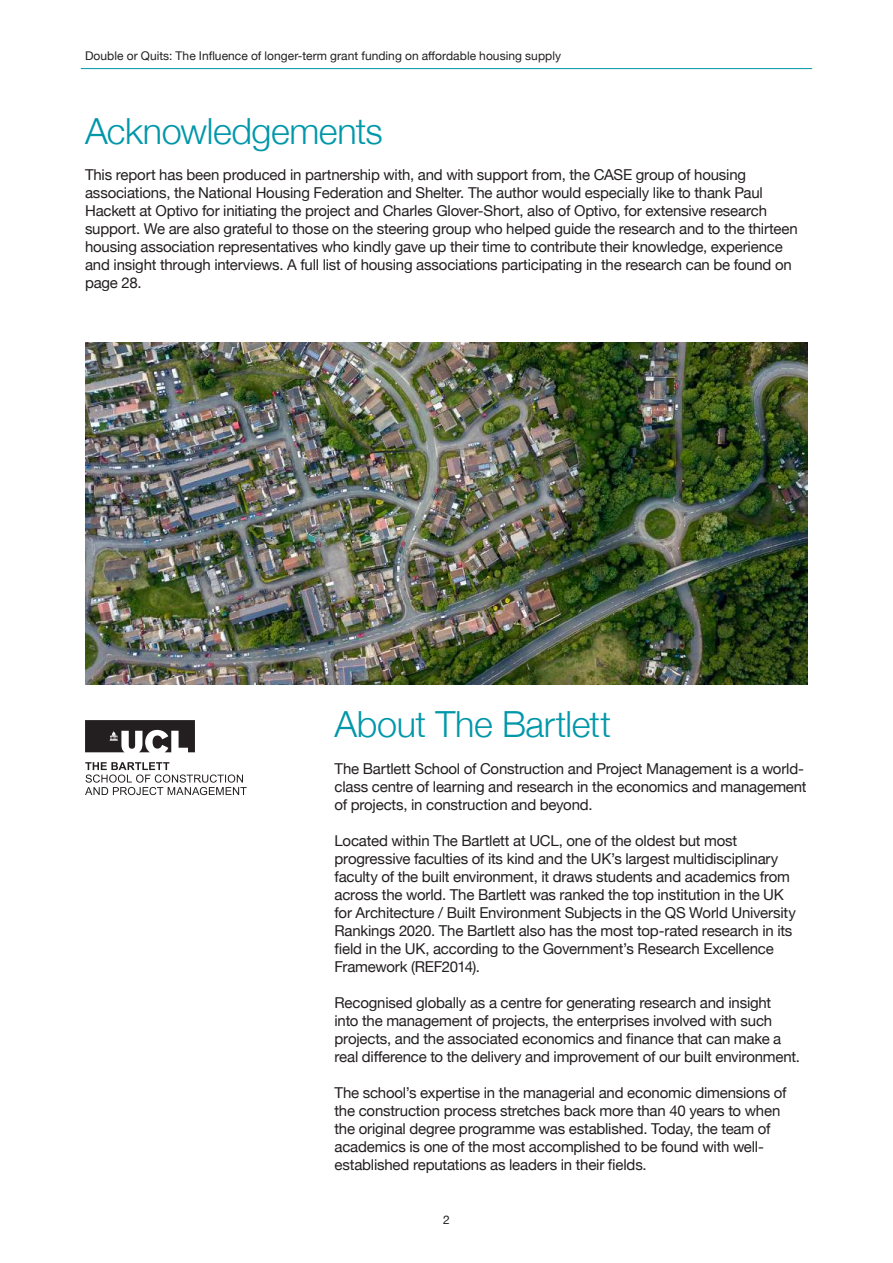
<style>
.page{position:relative;width:893px;height:1263px;background:#fff}
.page>*{position:absolute;margin:0;border:0;box-sizing:border-box;transform-origin:0 0}
.t1{font:300 36px "Helvetica Neue";letter-spacing:-.015em;color:#0097a9}
.t2{font:15px/18px "Helvetica Neue";letter-spacing:-.015em;color:#231f20}
.t3{font:12px "Helvetica Neue";letter-spacing:.005em;color:#231f20}
</style>
<div class="page">
<hr style="left:81px;top:68px;width:731px;height:1px;background:#0097a9">
<svg style="left:85px;top:720px;width:162px;height:75px"></svg>
<img style="left:85px;top:342px;width:723px;height:342px">
<p class="t3" style="left:85px;top:47px;width:477px">Double or Quits: The Influence of longer-term grant funding on affordable housing supply</p>
<h1 class="t1" style="left:85px;top:102px;width:299px">Acknowledgements</h1>
<p class="t2" style="left:85px;top:167px;width:714px">This report has been produced in partnership with, and with support from, the CASE group of housing associations, the National Housing Federation and Shelter. The author would especially like to thank Paul Hackett at Optivo for initiating the project and Charles Glover-Short, also of Optivo, for extensive research support. We are also grateful to those on the steering group who helped guide the research and to the thirteen housing association representatives who kindly gave up their time to contribute their knowledge, experience and insight through interviews. A full list of housing associations participating in the research can be found on page 28.</p>
<h1 class="t1" style="left:334px;top:695px;width:278px">About The Bartlett</h1>
<p class="t2" style="left:334px;top:761px;width:474px">The Bartlett School of Construction and Project Management is a world&shy;class centre of learning and research in the economics and management of projects, in construction and beyond.</p>
<p class="t2" style="left:334px;top:833px;width:463px">Located within The Bartlett at UCL, one of the oldest but most progressive faculties of its kind and the UK’s largest multidisciplinary faculty of the built environment, it draws students and academics from across the world. The Bartlett was ranked the top institution in the UK for Architecture / Built Environment Subjects in the QS World University Rankings 2020. The Bartlett also has the most top-rated research in its field in the UK, according to the Government’s Research Excellence Framework (REF2014).</p>
<p class="t2" style="left:334px;top:995px;width:467px">Recognised globally as a centre for generating research and insight<br>into the management of projects, the enterprises involved with such projects, and the associated economics and finance that can make a real difference to the delivery and improvement of our built environment.</p>
<p class="t2" style="left:334px;top:1085px;width:454px">The school’s expertise in the managerial and economic dimensions of the construction process stretches back more than 40 years to when the original degree programme was established. Today, the team of academics is one of the most accomplished to be found with well&shy;established reputations as leaders in their fields.</p>
<p class="t3" style="left:443px;top:1211px;width:8px">2</p>
</div>
